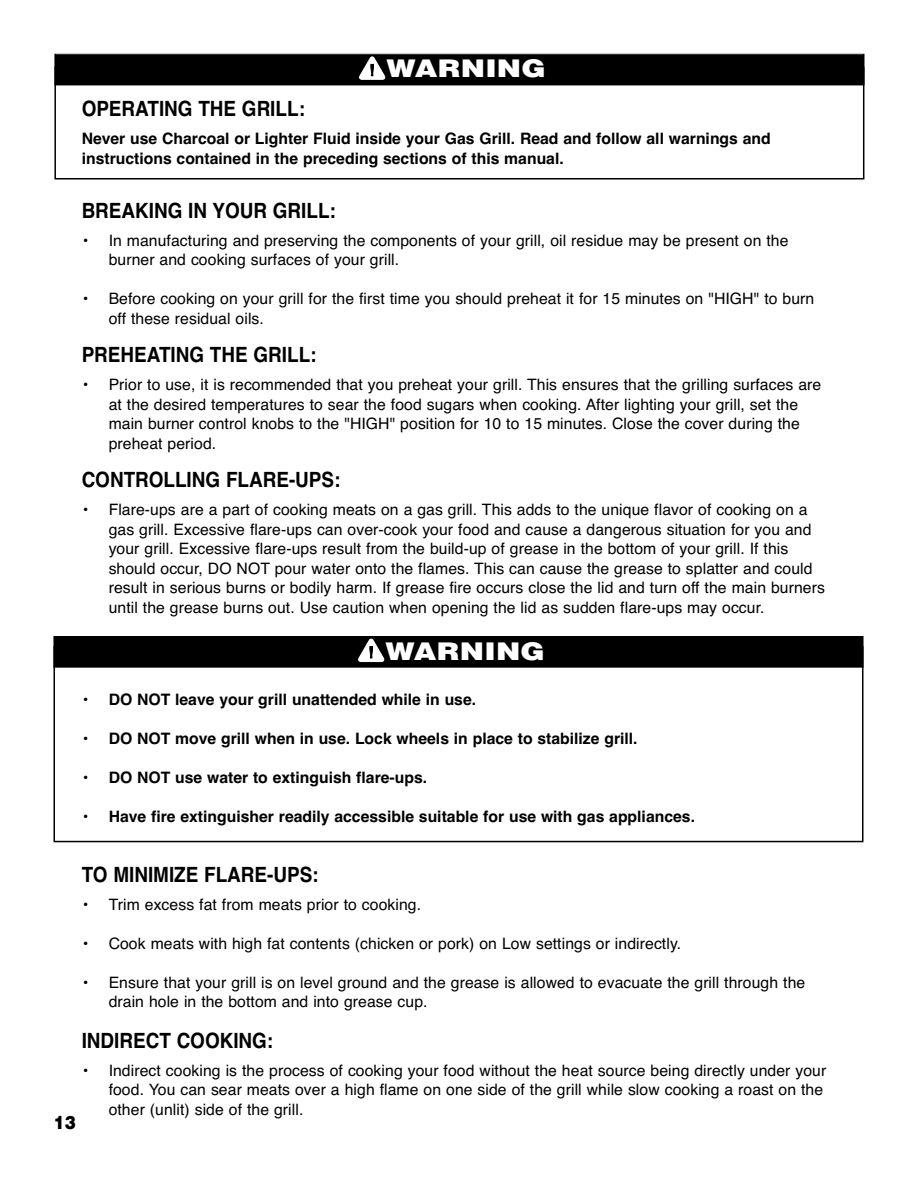
<style>
.page{position:relative;width:918px;height:1188px;background:#fff}
.page>*{position:absolute;margin:0;border:0;box-sizing:border-box;transform-origin:0 0}
.t1{font:900 24.3px "Helvetica";letter-spacing:.005em;color:#fff;scale:1.2 1}
.t2{font:700 21px "Helvetica";color:#000;scale:.9 1}
.t3{font:900 18.3px "Helvetica";color:#000;scale:.9 1}
.t4{font:15.75px/19.5px "Helvetica";letter-spacing:.005em;color:#000}
.t5{font:700 15.75px/19.5px "Helvetica";color:#000}
.s1{font-weight:700}
</style>
<div class="page">
<div style="left:53px;top:646px;width:810px;height:196px;border:2px solid #000"></div>
<div style="left:54px;top:67px;width:810px;height:113px;border:2px solid #000"></div>
<div style="left:55px;top:55px;width:809px;height:29px;background:#000"></div>
<div style="left:54px;top:54px;width:810px;height:31px;border:1px solid #000"></div>
<svg style="left:359px;top:57px;width:27px;height:23px"></svg>
<div style="left:54px;top:637px;width:809px;height:30px;background:#000"></div>
<div style="left:53px;top:636px;width:810px;height:32px;border:1px solid #000"></div>
<svg style="left:358px;top:639px;width:27px;height:23px"></svg>
<h1 class="t1" style="left:387px;top:60px;width:134px">WARNING</h1>
<h2 class="t2" style="left:82px;top:101px;width:250px">OPERATING THE GRILL:</h2>
<p class="t5" style="left:82px;top:131px;width:691px">Never use Charcoal or Lighter Fluid inside your Gas Grill. Read and follow all warnings and instructions contained in the preceding sections of this manual.</p>
<h2 class="t2" style="left:82px;top:203px;width:284px">BREAKING IN YOUR GRILL:</h2>
<p class="t4" style="left:109px;top:232px;width:681px;text-indent:-27px"><span class="s1">•</span> In manufacturing and preserving the components of your grill, oil residue may be present on the burner and cooking surfaces of your grill.</p>
<p class="t4" style="left:109px;top:291px;width:707px;text-indent:-27px"><span class="s1">•</span> Before cooking on your grill for the first time you should preheat it for 15 minutes on "HIGH" to burn off these residual oils.</p>
<h2 class="t2" style="left:82px;top:347px;width:262px">PREHEATING THE GRILL:</h2>
<p class="t4" style="left:109px;top:376px;width:714px;text-indent:-27px"><span class="s1">•</span> Prior to use, it is recommended that you preheat your grill. This ensures that the grilling surfaces are at the desired temperatures to sear the food sugars when cooking. After lighting your grill, set the main burner control knobs to the "HIGH" position for 10 to 15 minutes. Close the cover during the preheat period.</p>
<h2 class="t2" style="left:82px;top:472px;width:289px">CONTROLLING FLARE-UPS:</h2>
<p class="t4" style="left:109px;top:501px;width:718px;text-indent:-27px"><span class="s1">•</span> Flare-ups are a part of cooking meats on a gas grill. This adds to the unique flavor of cooking on a gas grill. Excessive flare-ups can over-cook your food and cause a dangerous situation for you and your grill. Excessive flare-ups result from the build-up of grease in the bottom of your grill. If this should occur, DO NOT pour water onto the flames. This can cause the grease to splatter and could result in serious burns or bodily harm. If grease fire occurs close the lid and turn off the main burners until the grease burns out. Use caution when opening the lid as sudden flare-ups may occur.</p>
<h1 class="t1" style="left:386px;top:642px;width:134px">WARNING</h1>
<p class="t5" style="left:82px;top:691px;width:396px">• DO NOT leave your grill unattended while in use.</p>
<p class="t5" style="left:82px;top:730px;width:558px">• DO NOT move grill when in use. Lock wheels in place to stabilize grill.</p>
<p class="t5" style="left:82px;top:769px;width:347px">• DO NOT use water to extinguish flare-ups.</p>
<p class="t5" style="left:82px;top:808px;width:615px">• Have fire extinguisher readily accessible suitable for use with gas appliances.</p>
<h2 class="t2" style="left:82px;top:866px;width:265px">TO MINIMIZE FLARE-UPS:</h2>
<p class="t4" style="left:82px;top:896px;width:341px"><span class="s1">•</span> Trim excess fat from meats prior to cooking.</p>
<p class="t4" style="left:82px;top:935px;width:601px"><span class="s1">•</span> Cook meats with high fat contents (chicken or pork) on Low settings or indirectly.</p>
<p class="t4" style="left:109px;top:974px;width:698px;text-indent:-27px"><span class="s1">•</span> Ensure that your grill is on level ground and the grease is allowed to evacuate the grill through the drain hole in the bottom and into grease cup.</p>
<h2 class="t2" style="left:82px;top:1032px;width:214px">INDIRECT COOKING:</h2>
<p class="t4" style="left:109px;top:1062px;width:719px;text-indent:-27px"><span class="s1">•</span> Indirect cooking is the process of cooking your food without the heat source being directly under your food. You can sear meats over a high flame on one side of the grill while slow cooking a roast on the other (unlit) side of the grill.</p>
<p class="t3" style="left:54px;top:1116px;width:26px">13</p>
</div>
